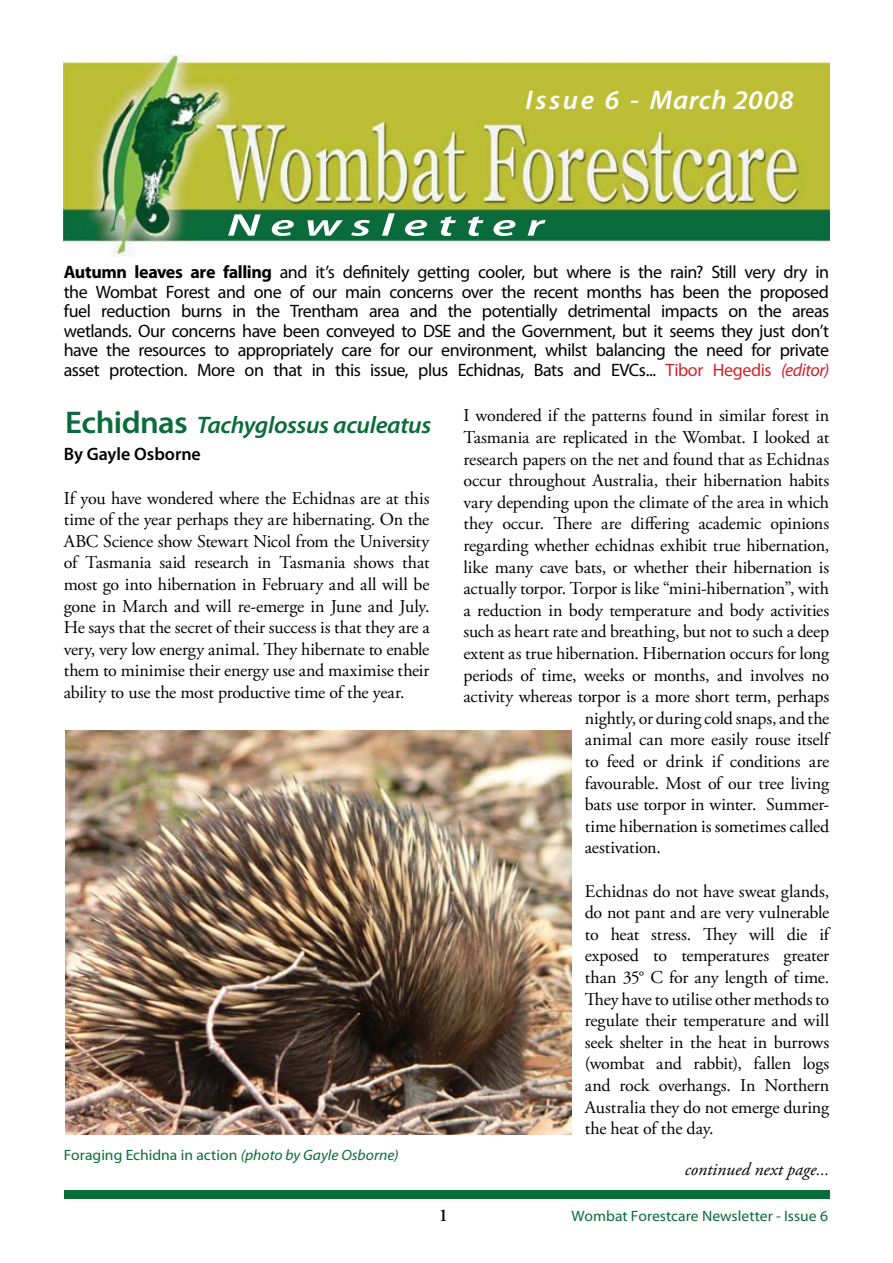
<style>
.page{position:relative;width:893px;height:1263px;background:#fff}
.page>*{position:absolute;margin:0;border:0;box-sizing:border-box;transform-origin:0 0}
.t1{font:italic 600 31.5px "Myriad Pro";letter-spacing:.195em;color:#fff;scale:1.62 1}
.t2{font:italic 600 27px "Myriad Pro";letter-spacing:.03em;color:#fff;scale:1.04 1}
.t3{font:italic 600 24px "Myriad Pro";letter-spacing:-.015em;color:#0b6c3b;scale:1.04 1}
.t4{font:18px/21.6px "Adobe Garamond Pro";letter-spacing:-.01em;color:#000;text-align:justify}
.t5{font:18px/19.5px "Myriad Pro";letter-spacing:-.03em;color:#000;text-align:justify}
.t6{font:italic 18px "Adobe Garamond Pro";color:#000}
.t7{font:600 18px "Myriad Pro";color:#000}
.t8{font:15px "Myriad Pro";color:#0b6c3b;scale:1.04 1}
.s1{font-weight:700}
.s2{color:#d2232a}
.s3{font-style:italic;color:#d2232a}
.s4{font-style:normal;font-size:31.5px}
.s5{font-style:italic}
</style>
<div class="page">
<div style="left:64px;top:1190px;width:765px;height:9px;background:#0b6c3b"></div>
<img style="left:65px;top:730px;width:506px;height:404px">
<img style="left:64px;top:54px;width:765px;height:203px">
<h2 class="t2" style="left:525px;top:83px;width:260px">Issue 6 - March 2008</h2>
<h1 class="t1" style="left:227px;top:205px;width:197px">Newsletter</h1>
<p class="t5" style="left:64px;top:262px;width:767px"><span class="s1">Autumn leaves are falling</span> and it’s definitely getting cooler, but where is the rain? Still very dry in the Wombat Forest and one of our main concerns over the recent months has been the proposed fuel reduction burns in the Trentham area and the potentially detrimental impacts on the areas wetlands. Our concerns have been conveyed to DSE and the Government, but it seems they just don’t have the resources to appropriately care for our environment, whilst balancing the need for private asset protection. More on that in this issue, plus Echidnas, Bats and EVCs... <span class="s2">Tibor Hegedis</span> <span class="s3">(editor)</span></p>
<h3 class="t3" style="left:65px;top:410px;width:353px"><span class="s4">Echidnas</span> Tachyglossus aculeatus</h3>
<p class="t7" style="left:64px;top:443px;width:139px">By Gayle Osborne</p>
<p class="t4" style="left:64px;top:488px;width:367px">If you have wondered where the Echidnas are at this time of the year perhaps they are hibernating. On the ABC Science show Stewart Nicol from the University of Tasmania said research in Tasmania shows that most go into hibernation in February and all will be gone in March and will re-emerge in June and July.<br>He says that the secret of their success is that they are a very, very low energy animal. They hibernate to enable them to minimise their energy use and maximise their ability to use the most productive time of the year.</p>
<p class="t8" style="left:64px;top:1146px;width:323px">Foraging Echidna in action <span class="s5">(photo by Gayle Osborne)</span></p>
<p class="t4" style="left:463px;top:405px;width:367px">I wondered if the patterns found in similar forest in</p>
<p class="t4" style="left:463px;top:427px;width:367px">Tasmania are replicated in the Wombat. I looked at</p>
<p class="t4" style="left:463px;top:449px;width:367px">research papers on the net and found that as Echidnas</p>
<p class="t4" style="left:463px;top:470px;width:367px">occur throughout Australia, their hibernation habits</p>
<p class="t4" style="left:463px;top:492px;width:367px">vary depending upon the climate of the area in which</p>
<p class="t4" style="left:463px;top:513px;width:367px">they occur. There are differing academic opinions</p>
<p class="t4" style="left:463px;top:535px;width:367px">regarding whether echidnas exhibit true hibernation,</p>
<p class="t4" style="left:463px;top:557px;width:367px">like many cave bats, or whether their hibernation is</p>
<p class="t4" style="left:463px;top:578px;width:367px">actually torpor. Torpor is like “mini-hibernation”, with</p>
<p class="t4" style="left:463px;top:600px;width:367px">a reduction in body temperature and body activities</p>
<p class="t4" style="left:463px;top:621px;width:367px">such as heart rate and breathing, but not to such a deep</p>
<p class="t4" style="left:463px;top:643px;width:367px">extent as true hibernation. Hibernation occurs for long</p>
<p class="t4" style="left:463px;top:665px;width:367px">periods of time, weeks or months, and involves no</p>
<p class="t4" style="left:463px;top:686px;width:367px">activity whereas torpor is a more short term, perhaps</p>
<p class="t4" style="left:585px;top:708px;width:246px">nightly, or during cold snaps, and the</p>
<p class="t4" style="left:585px;top:729px;width:246px">animal can more easily rouse itself</p>
<p class="t4" style="left:585px;top:751px;width:246px">to feed or drink if conditions are</p>
<p class="t4" style="left:585px;top:773px;width:246px">favourable. Most of our tree living</p>
<p class="t4" style="left:585px;top:794px;width:246px">bats use torpor in winter. Summer-</p>
<p class="t4" style="left:585px;top:816px;width:246px">time hibernation is sometimes called</p>
<p class="t4" style="left:585px;top:837px;width:78px">aestivation.</p>
<p class="t4" style="left:585px;top:881px;width:246px">Echidnas do not have sweat glands, do not pant and are very vulnerable to heat stress. They will die if exposed to temperatures greater than 35° C for any length of time.<br>They have to utilise other methods to regulate their temperature and will seek shelter in the heat in burrows (wombat and rabbit), fallen logs and rock overhangs. In Northern Australia they do not emerge during the heat of the day.</p>
<p class="t6" style="left:685px;top:1159px;width:146px">continued next page...</p>
<p class="t8" style="left:572px;top:1206px;width:248px">Wombat Forestcare Newsletter - Issue 6</p>
</div>
